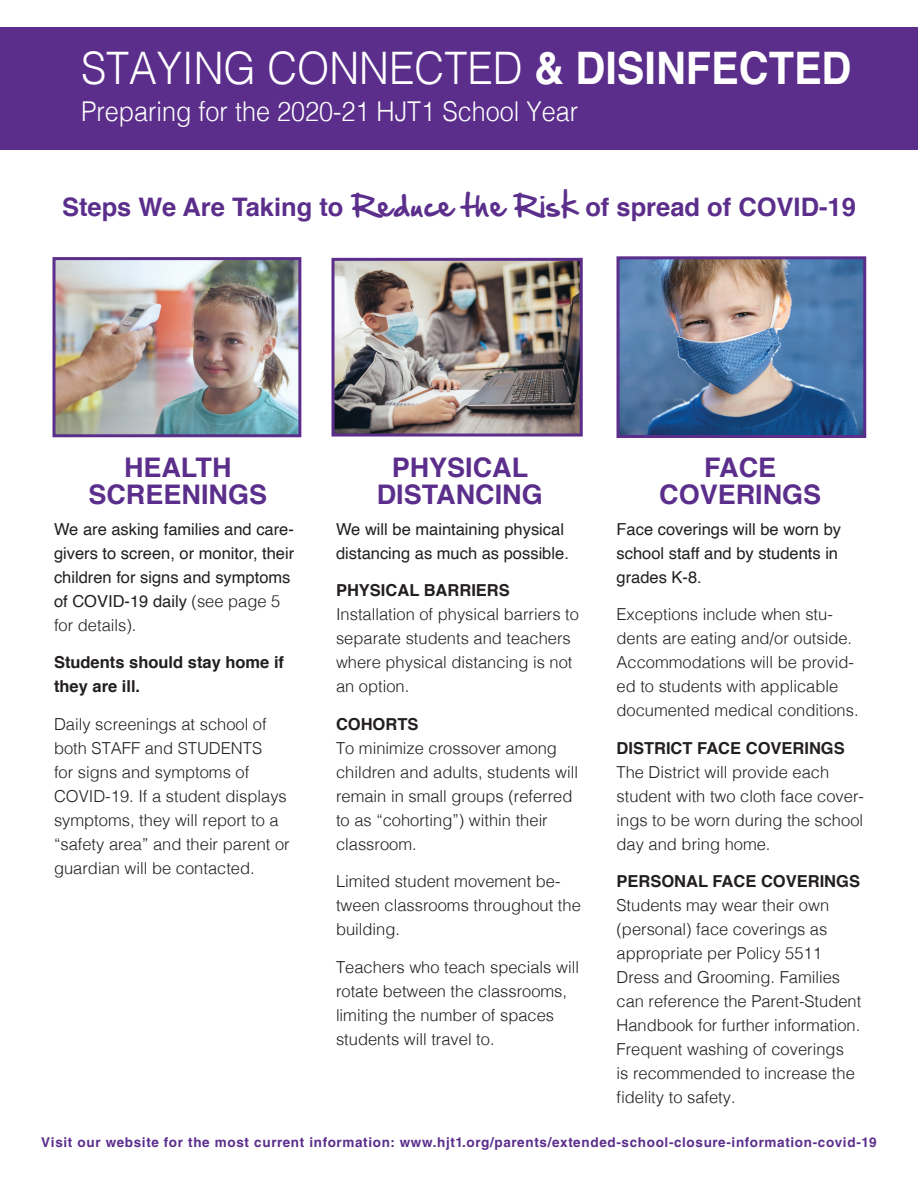
<style>
.page{position:relative;width:918px;height:1188px;background:#fff}
.page>*{position:absolute;margin:0;border:0;box-sizing:border-box;transform-origin:0 0}
.t1{font:300 44.85px "Helvetica";color:#fff;scale:.92 1}
.t2{font:300 27.3px "Helvetica";color:#fff;scale:.92 1}
.t3{font:700 27px/27px "Helvetica";color:#5b2e8c;text-align:center}
.t4{font:700 25.5px "Helvetica";color:#5b2e8c}
.t5{font:300 16.5px/24px "Helvetica";color:#231f20}
.t6{font:16.5px/24px "Helvetica";color:#231f20}
.t7{font:700 16.5px/24px "Helvetica";color:#231f20}
.t8{font:700 13.5px "Helvetica LT Std";letter-spacing:.05em;color:#5b2e8c}
.s1{font-weight:700}
.s2{font-family:"Hand Of Sean";font-weight:400;font-size:27px}
.s3{font-weight:300}
</style>
<div class="page">
<img style="left:620px;top:260px;width:242px;height:174px">
<div style="left:616px;top:256px;width:250px;height:182px;border:3px solid #5b2e8c"></div>
<img style="left:336px;top:262px;width:243px;height:171px">
<div style="left:332px;top:258px;width:251px;height:179px;border:3px solid #5b2e8c"></div>
<div style="left:0;top:28px;width:918px;height:122px;background:#5b2e8c"></div>
<img style="left:56px;top:261px;width:241px;height:172px">
<div style="left:52px;top:257px;width:249px;height:180px;border:3px solid #5b2e8c"></div>
<h1 class="t1" style="left:81px;top:30px;width:839px">STAYING CONNECTED <span class="s1">&amp; DISINFECTED</span></h1>
<h2 class="t2" style="left:81px;top:88px;width:542px">Preparing for the 2020-21 HJT1 School Year</h2>
<h3 class="t4" style="left:62px;top:186px;width:795px">Steps We Are Taking to <span class="s2">Reduce the Risk</span> of spread of COVID-19</h3>
<h3 class="t3" style="left:88px;top:454px;width:180px">HEALTH<br>SCREENINGS</h3>
<p class="t6" style="left:54px;top:518px;width:242px">We are asking families and care&shy;givers to screen, or monitor, their children for signs and symptoms of COVID-19 daily <span class="s3">(see page 5 for details).</span></p>
<p class="t7" style="left:54px;top:651px;width:232px">Students should stay home if they are ill.</p>
<p class="t5" style="left:54px;top:711px;width:237px">Daily screenings at school of both STAFF and STUDENTS<br>for signs and symptoms of<br>COVID-19. If a student displays symptoms, they will report to a “safety area” and their parent or guardian will be contacted.</p>
<h3 class="t3" style="left:377px;top:454px;width:167px">PHYSICAL<br>DISTANCING</h3>
<p class="t6" style="left:336px;top:518px;width:234px">We will be maintaining physical distancing as much as possible.</p>
<p class="t7" style="left:336px;top:579px;width:175px">PHYSICAL BARRIERS</p>
<p class="t5" style="left:336px;top:601px;width:244px">Installation of physical barriers to separate students and teachers where physical distancing is not an option.</p>
<p class="t7" style="left:336px;top:712px;width:84px">COHORTS</p>
<p class="t5" style="left:336px;top:735px;width:244px">To minimize crossover among children and adults, students will remain in small groups (referred to as “cohorting”) within their classroom.</p>
<p class="t5" style="left:336px;top:868px;width:246px">Limited student movement be&shy;tween classrooms throughout the building.</p>
<p class="t5" style="left:336px;top:954px;width:245px">Teachers who teach specials will rotate between the classrooms, limiting the number of spaces students will travel to.</p>
<h3 class="t3" style="left:659px;top:454px;width:164px">FACE<br>COVERINGS</h3>
<p class="t6" style="left:616px;top:518px;width:226px">Face coverings will be worn by school staff and by students in grades K-8.</p>
<p class="t5" style="left:616px;top:601px;width:244px">Exceptions include when stu&shy;dents are eating and/or outside.<br>Accommodations will be provid&shy;ed to students with applicable documented medical conditions.</p>
<p class="t7" style="left:616px;top:736px;width:230px">DISTRICT FACE COVERINGS</p>
<p class="t5" style="left:616px;top:759px;width:249px">The District will provide each student with two cloth face cover&shy;ings to be worn during the school day and bring home.</p>
<p class="t7" style="left:616px;top:870px;width:245px">PERSONAL FACE COVERINGS</p>
<p class="t5" style="left:616px;top:892px;width:246px">Students may wear their own (personal) face coverings as appropriate per Policy 5511<br>Dress and Grooming. Families can reference the Parent-Student<br>Handbook for further information.<br>Frequent washing of coverings<br>is recommended to increase the fidelity to safety.</p>
<p class="t8" style="left:41px;top:1134px;width:837px">Visit our website for the most current information: www.hjt1.org/parents/extended-school-closure-information-covid-19</p>
</div>
